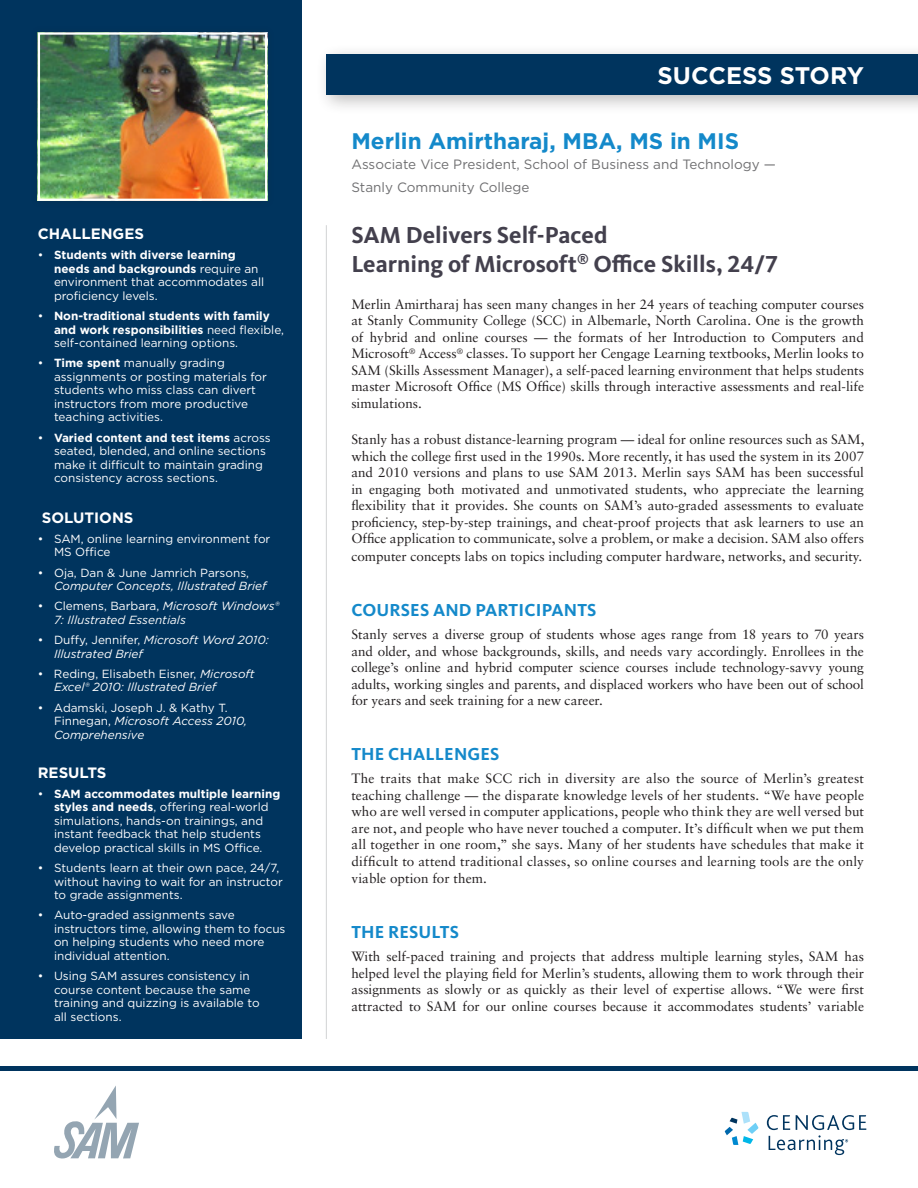
<style>
.page{position:relative;width:918px;height:1188px;background:#fff}
.page>*{position:absolute;margin:0;border:0;box-sizing:border-box;transform-origin:0 0}
.t1{font:700 24px/28.5px "Kievit OT";color:#43404d}
.t2{font:700 24px "Gotham";color:#fff}
.t3{font:700 22.5px "Gotham";color:#1489ca}
.t4{font:700 18px "Kievit OT";letter-spacing:.01em;color:#1489ca}
.t5{font:700 15px "Gotham";color:#fff}
.t6{font:13.5px/16.5px "Sabon LT Std";color:#231f20;text-align:justify}
.t7{font:13.5px/22.8px "Gotham";color:#6f6f71}
.t8{font:11.7px/13.5px "Gotham";color:#fff}
.t9{font:italic 11.7px/13.5px "Gotham";color:#fff}
.t10{font:700 11.7px/13.5px "Gotham";color:#fff}
.s1{font-weight:700}
.s2{font-weight:400}
.s3{font-style:normal}
.s4{font-style:italic}
</style>
<div class="page">
<div style="left:0;top:0;width:301px;height:1039px;background:#00345e"></div>
<hr style="left:326px;top:225px;width:1px;height:814px;background:#d1d3d4">
<div style="left:0;top:1066px;width:918px;height:5px;background:#00345e"></div>
<div style="left:316px;top:44px;width:602px;height:71px;background:#231f20;opacity:.3"></div>
<div style="left:327px;top:54px;width:591px;height:41px;background:#00345e"></div>
<div style="left:30px;top:25px;width:245px;height:184px;background:#231f20;opacity:.2"></div>
<img style="left:41px;top:35px;width:223px;height:163px">
<div style="left:38px;top:32px;width:229px;height:169px;border:2px solid #fff"></div>
<svg style="left:725px;top:1112px;width:34px;height:33px"></svg>
<svg style="left:767px;top:1115px;width:99px;height:40px"></svg>
<svg style="left:54px;top:1086px;width:85px;height:73px"></svg>
<p class="t5" style="left:38px;top:224px;width:108px">Challenges</p>
<p class="t8" style="left:54px;top:248px;width:212px;text-indent:-16px">• <span class="s1">Students with diverse learning needs and backgrounds</span> require an environment that accommodates all proficiency levels.</p>
<p class="t10" style="left:54px;top:309px;width:232px;text-indent:-16px"><span class="s2">•</span> Non-traditional students with family and work responsibilities <span class="s2">need flexible, self-contained learning options.</span></p>
<p class="t8" style="left:54px;top:356px;width:214px;text-indent:-16px">• <span class="s1">Time spent</span> manually grading assignments or posting materials for students who miss class can divert instructors from more productive teaching activities.</p>
<p class="t8" style="left:54px;top:430px;width:218px;text-indent:-16px">• <span class="s1">Varied content and test items</span> across seated, blended, and online sections make it difficult to maintain grading consistency across sections.</p>
<p class="t5" style="left:42px;top:507px;width:93px">Solutions</p>
<p class="t8" style="left:54px;top:532px;width:218px;text-indent:-16px">• SAM, online learning environment for<br>MS Office</p>
<p class="t8" style="left:38px;top:565px;width:213px">• Oja, Dan &amp; June Jamrich Parsons,</p>
<p class="t9" style="left:54px;top:579px;width:214px">Computer Concepts, Illustrated Brief</p>
<p class="t9" style="left:54px;top:599px;width:227px;text-indent:-16px"><span class="s3">• Clemens, Barbara,</span> Microsoft Windows®<br>7: Illustrated Essentials</p>
<p class="t9" style="left:54px;top:633px;width:216px;text-indent:-16px"><span class="s3">• Duffy, Jennifer,</span> Microsoft Word 2010:<br>Illustrated Brief</p>
<p class="t9" style="left:54px;top:667px;width:202px;text-indent:-16px"><span class="s3">• Reding, Elisabeth Eisner,</span> Microsoft<br>Excel® 2010: Illustrated Brief</p>
<p class="t8" style="left:54px;top:700px;width:195px;text-indent:-16px">• Adamski, Joseph J. &amp; Kathy T.<br>Finnegan, <span class="s4">Microsoft Access 2010,<br>Comprehensive</span></p>
<p class="t5" style="left:38px;top:762px;width:70px">results</p>
<p class="t8" style="left:38px;top:787px;width:244px;text-align:center">• <span class="s1">SAM accommodates multiple learning styles and needs</span>, offering real-world simulations, hands-on trainings, and instant feedback that help students develop practical skills in MS Office.</p>
<p class="t8" style="left:54px;top:861px;width:230px;text-indent:-16px">• Students learn at their own pace, 24/7, without having to wait for an instructor to grade assignments.</p>
<p class="t8" style="left:54px;top:908px;width:233px;text-indent:-16px">• Auto-graded assignments save instructors time, allowing them to focus on helping students who need more individual attention.</p>
<p class="t8" style="left:54px;top:969px;width:207px;text-indent:-16px">• Using SAM assures consistency in course content because the same training and quizzing is available to all sections.</p>
<h1 class="t2" style="left:658px;top:60px;width:208px">succ ess story</h1>
<h2 class="t3" style="left:351px;top:126px;width:377px">Merlin Amirtharaj, MBA, MS in MIS</h2>
<p class="t7" style="left:351px;top:152px;width:426px">Associate Vice President, School of Business and Technology —<br>Stanly Community College</p>
<h1 class="t1" style="left:351px;top:221px;width:428px">SAM DELIVERS SELF-PACED<br>LEARNING OF MICROSOFT<sup>®</sup> OFFICE SKILLS, 24/7</h1>
<p class="t6" style="left:351px;top:296px;width:514px">Merlin Amirtharaj has seen many changes in her 24 years of teaching computer courses at Stanly Community College (SCC) in Albemarle, North Carolina. One is the growth of hybrid and online courses — the formats of her Introduction to Computers and Microsoft<sup>®</sup> Access<sup>®</sup> classes. To support her Cengage Learning textbooks, Merlin looks to SAM (Skills Assessment Manager), a self-paced learning environment that helps students master Microsoft Office (MS Office) skills through interactive assessments and real-life simulations.</p>
<p class="t6" style="left:351px;top:431px;width:515px">Stanly has a robust distance-learning program — ideal for online resources such as SAM, which the college first used in the 1990s. More recently, it has used the system in its 2007 and 2010 versions and plans to use SAM 2013. Merlin says SAM has been successful in engaging both motivated and unmotivated students, who appreciate the learning flexibility that it provides. She counts on SAM’s auto-graded assessments to evaluate proficiency, step-by-step trainings, and cheat-proof projects that ask learners to use an Office application to communicate, solve a problem, or make a decision. SAM also offers</p>
<p class="t6" style="left:351px;top:548px;width:512px">computer concepts labs on topics including computer hardware, networks, and security.</p>
<h3 class="t4" style="left:351px;top:599px;width:245px">COURSES AND PARTICIPANTS</h3>
<p class="t6" style="left:351px;top:626px;width:514px">Stanly serves a diverse group of students whose ages range from 18 years to 70 years and older, and whose backgrounds, skills, and needs vary accordingly. Enrollees in the college’s online and hybrid computer science courses include technology-savvy young adults, working singles and parents, and displaced workers who have been out of school for years and seek training for a new career.</p>
<h3 class="t4" style="left:351px;top:743px;width:148px">THE CHALLENGES</h3>
<p class="t6" style="left:351px;top:770px;width:514px">The traits that make SCC rich in diversity are also the source of Merlin’s greatest teaching challenge — the disparate knowledge levels of her students. “We have people who are well versed in computer applications, people who think they are well versed but are not, and people who have never touched a computer. It’s difficult when we put them all together in one room,” she says. Many of her students have schedules that make it difficult to attend traditional classes, so online courses and learning tools are the only viable option for them.</p>
<h3 class="t4" style="left:351px;top:921px;width:107px">THE RESULTS</h3>
<p class="t6" style="left:351px;top:948px;width:514px">With self-paced training and projects that address multiple learning styles, SAM has helped level the playing field for Merlin’s students, allowing them to work through their assignments as slowly or as quickly as their level of expertise allows. “We were first attracted to SAM for our online courses because it accommodates students’ variable</p>
</div>
